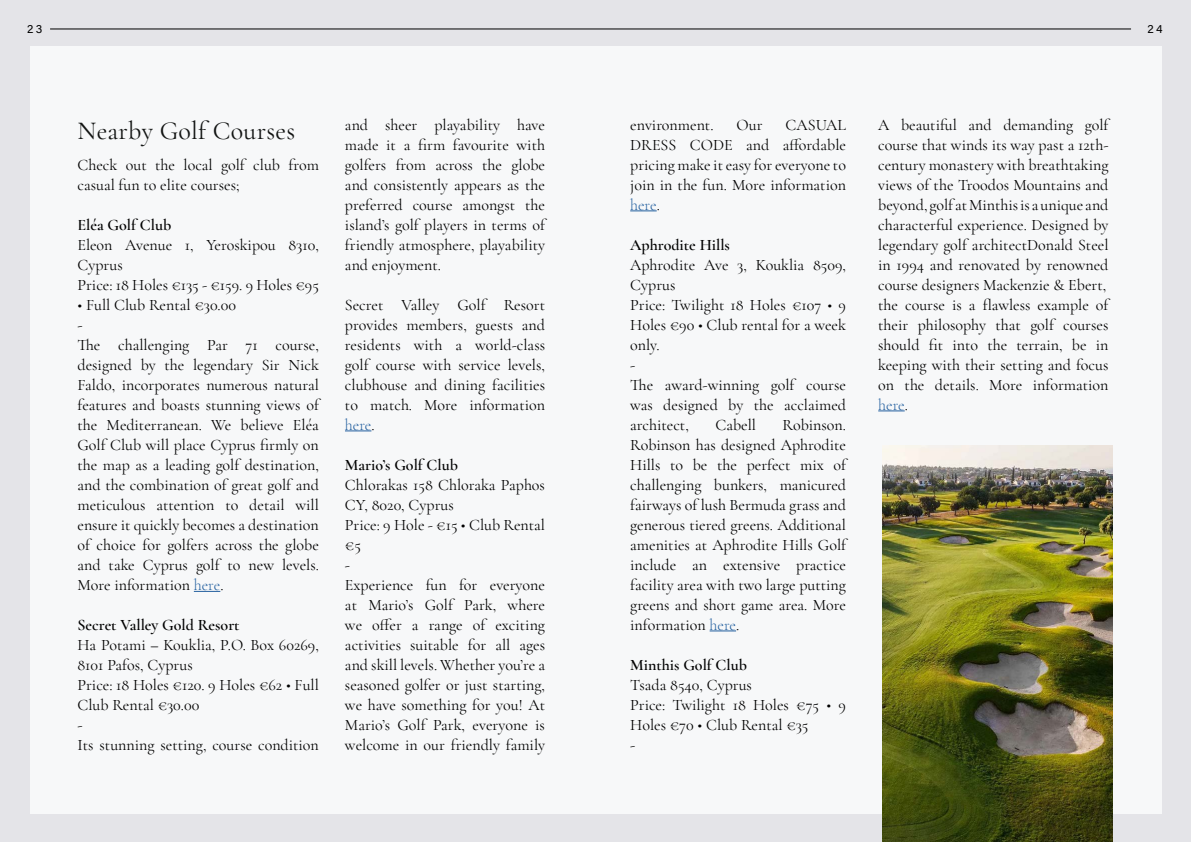
<style>
.page{position:relative;width:1191px;height:842px;background:#e4e4e8}
.page>*{position:absolute;margin:0;border:0;box-sizing:border-box;transform-origin:0 0}
.t1{font:26px "Cormorant Garamond";letter-spacing:.01em;color:#121413}
.t2{font:16px/20px "Cormorant Garamond";color:#000}
.t3{font:600 16px "Cormorant Garamond";color:#000}
.t4{font:12px "Acumin Pro";color:#000}
.s1{font-weight:300;color:#215e9e}
</style>
<div class="page">
<div style="left:30px;top:46px;width:1131px;height:768px;background:#f7f8f9"></div>
<svg style="left:194px;top:591px;width:26px;height:1px"></svg>
<svg style="left:345px;top:430px;width:26px;height:1px"></svg>
<svg style="left:630px;top:210px;width:26px;height:1px"></svg>
<svg style="left:709px;top:630px;width:27px;height:1px"></svg>
<svg style="left:878px;top:410px;width:26px;height:1px"></svg>
<img style="left:882px;top:446px;width:230px;height:396px">
<hr style="left:50px;top:28px;width:1081px;height:1px;background:#000">
<p class="t4" style="left:27px;top:20px;width:17px">23</p>
<p class="t4" style="left:1147px;top:21px;width:17px">24</p>
<h1 class="t1" style="left:77px;top:115px;width:219px">Nearby Golf Courses</h1>
<p class="t2" style="left:77px;top:155px;width:243px">Check out the local golf club from casual fun to elite courses;</p>
<p class="t3" style="left:77px;top:215px;width:95px">Eléa Golf Club</p>
<p class="t2" style="left:77px;top:235px;width:243px">Eleon Avenue 1, Yeroskipou 8310,<br>Cyprus<br>Price: 18 Holes €135 - €159. 9 Holes €95</p>
<p class="t2" style="left:77px;top:295px;width:243px">• Full Club Rental €30.00<br>-<br>The challenging Par 71 course, designed by the legendary Sir Nick<br>Faldo, incorporates numerous natural features and boasts stunning views of the Mediterranean. We believe Eléa<br>Golf Club will place Cyprus firmly on the map as a leading golf destination, and the combination of great golf and meticulous attention to detail will ensure it quickly becomes a destination of choice for golfers across the globe and take Cyprus golf to new levels.<br>More information <span class="s1">here</span>.</p>
<p class="t3" style="left:77px;top:615px;width:164px">Secret Valley Gold Resort</p>
<p class="t2" style="left:77px;top:635px;width:243px">Ha Potami – Kouklia, P.O. Box 60269,<br>8101 Pafos, Cyprus<br>Price: 18 Holes €120. 9 Holes €62 • Full<br>Club Rental €30.00<br>-<br>Its stunning setting, course condition</p>
<p class="t2" style="left:345px;top:115px;width:202px;text-align:justify">and sheer playability have made it a firm favourite with golfers from across the globe and consistently appears as the preferred course amongst the island’s golf players in terms of friendly atmosphere, playability and enjoyment.</p>
<p class="t2" style="left:345px;top:295px;width:202px;text-align:justify">Secret Valley Golf Resort provides members, guests and residents with a world-class golf course with service levels, clubhouse and dining facilities to match. More information <span class="s1">here</span>.</p>
<p class="t3" style="left:345px;top:455px;width:114px">Mario’s Golf Club</p>
<p class="t2" style="left:345px;top:475px;width:202px">Chlorakas 158 Chloraka Paphos<br>CY, 8020, Cyprus<br>Price: 9 Hole - €15 • Club Rental €5<br>-<br>Experience fun for everyone at Mario’s Golf Park, where we offer a range of exciting activities suitable for all ages and skill levels. Whether you’re a seasoned golfer or just starting, we have something for you! At<br>Mario’s Golf Park, everyone is welcome in our friendly family</p>
<p class="t2" style="left:630px;top:115px;width:217px;text-align:justify;text-indent:155px">CASUAL DRESS CODE and affordable pricing make it easy for everyone to join in the fun. More information <span class="s1">here</span>.</p>
<p class="t3" style="left:630px;top:235px;width:101px">Aphrodite Hills</p>
<p class="t2" style="left:630px;top:255px;width:217px">Aphrodite Ave 3, Kouklia 8509,<br>Cyprus<br>Price: Twilight 18 Holes €107 • 9<br>Holes €90 • Club rental for a week only.<br>-<br>The award-winning golf course was designed by the acclaimed architect,</p>
<p class="t2" style="left:630px;top:115px;width:85px">environment.</p>
<p class="t2" style="left:736px;top:115px;width:27px">Our</p>
<p class="t2" style="left:630px;top:415px;width:217px;text-align:justify;text-indent:152px">Robinson.<br>Robinson has designed Aphrodite Hills to be the perfect mix of challenging bunkers, manicured fairways of lush Bermuda grass and generous tiered greens. Additional amenities at Aphrodite Hills Golf include an extensive practice facility area with two large putting greens and short game area. More information <span class="s1">here</span>.</p>
<p class="t3" style="left:630px;top:655px;width:118px">Minthis Golf Club</p>
<p class="t2" style="left:630px;top:675px;width:217px">Tsada 8540, Cyprus<br>Price: Twilight 18 Holes €75 • 9<br>Holes €70 • Club Rental €35<br>-</p>
<p class="t2" style="left:715px;top:415px;width:42px">Cabell</p>
<p class="t2" style="left:878px;top:115px;width:232px">A beautiful and demanding golf course that winds its way past a 12th&shy;century monastery with breathtaking views of the Troodos Mountains and beyond, golf at Minthis is a unique and characterful experience. Designed by legendary golf architectDonald Steel in 1994 and renovated by renowned course designers Mackenzie &amp; Ebert, the course is a flawless example of their philosophy that golf courses should fit into the terrain, be in keeping with their setting and focus on the details. More information <span class="s1">here</span>.</p>
</div>
